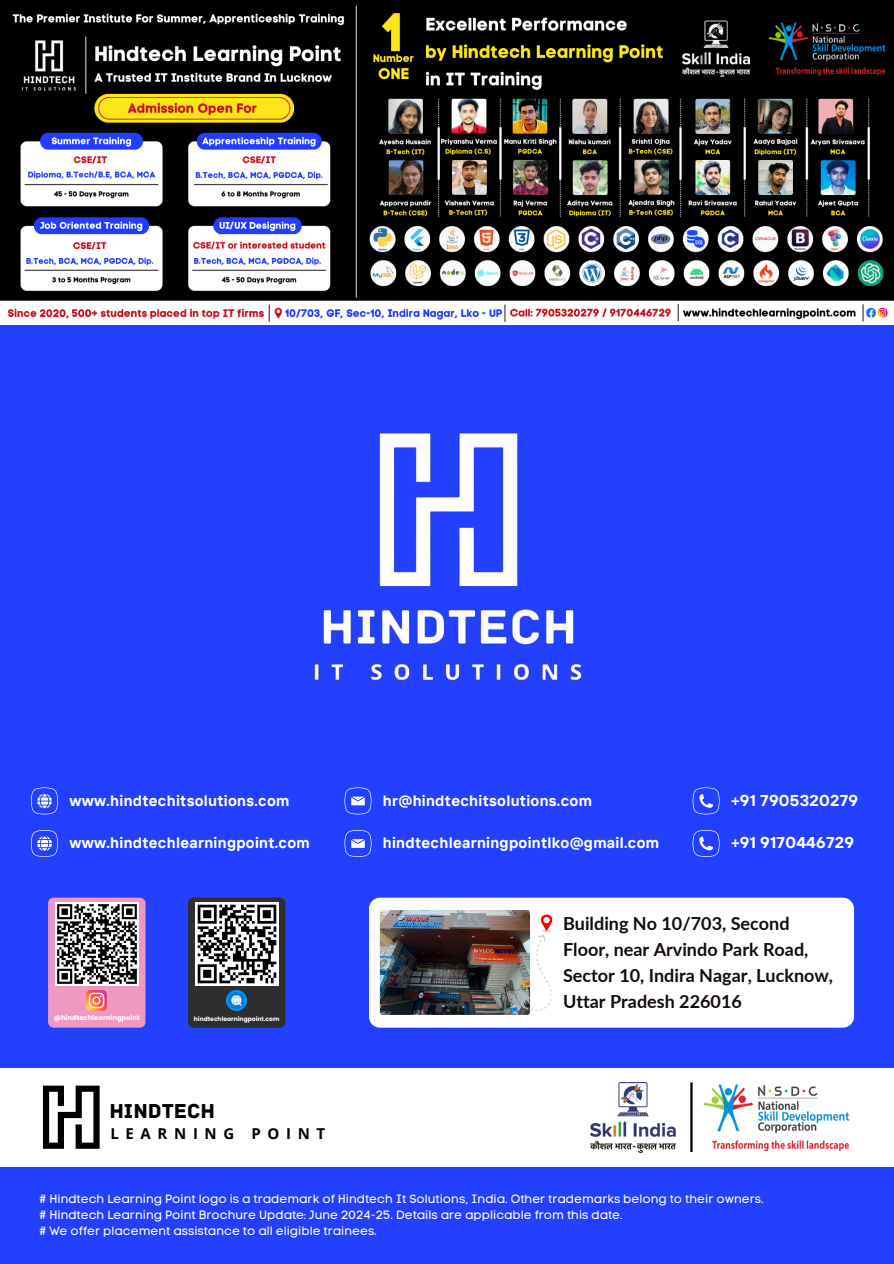
<style>
.page{position:relative;width:894px;height:1264px;background:#fff}
.page>*{position:absolute;margin:0;border:0;box-sizing:border-box;transform-origin:0 0}
.t1{font:21.3px "Archive";color:#000}
.t2{font:700 18px/25.8px "Lato";color:#140c0b}
.t3{font:700 15.6px "TT Interphases";letter-spacing:.02em;color:#fff}
.t4{font:700 15px "TT Interphases";letter-spacing:.02em;color:#fff}
.t5{font:700 15px "Open Sans";letter-spacing:.445em;color:#000}
.t6{font:12px/16px "Code Pro Normal LC";color:#fefafd}
.t7{font:700 6.75px "Poppins";color:#fff}
.t8{font:700 6px "Poppins";color:#fff}
</style>
<div class="page">
<div style="left:0;top:0;width:893px;height:1263px;background:#233fff"></div>
<div style="left:0;top:1068px;width:893px;height:98px;background:#fff"></div>
<img style="left:590px;top:1082px;width:85px;height:70px">
<img style="left:703px;top:1084px;width:147px;height:68px">
<hr style="left:690px;top:1082px;width:2px;height:69px;background:#000">
<svg style="left:43px;top:1085px;width:57px;height:63px"></svg>
<div style="left:369px;top:897px;width:484px;height:130px;background:#fff;border-radius:11px"></div>
<svg style="left:530px;top:914px;width:23px;height:97px"></svg>
<svg style="left:48px;top:897px;width:97px;height:130px;background:#eb9ac4"></svg>
<img style="left:55px;top:902px;width:83px;height:83px">
<img style="left:87px;top:990px;width:20px;height:20px">
<div style="left:188px;top:897px;width:97px;height:130px;background:#2e2e2e"></div>
<img style="left:195px;top:902px;width:83px;height:83px">
<img style="left:226px;top:990px;width:21px;height:20px">
<svg style="left:692px;top:787px;width:27px;height:27px"></svg>
<svg style="left:344px;top:830px;width:27px;height:27px"></svg>
<svg style="left:31px;top:787px;width:27px;height:27px"></svg>
<svg style="left:31px;top:830px;width:27px;height:27px"></svg>
<svg style="left:344px;top:787px;width:27px;height:27px"></svg>
<svg style="left:692px;top:830px;width:27px;height:27px"></svg>
<img style="left:380px;top:910px;width:150px;height:104px;border-radius:3px">
<img style="left:314px;top:432px;width:268px;height:249px">
<img style="left:0;top:0;width:893px;height:324px">
<p class="t4" style="left:69px;top:790px;width:221px">www.hindtechitsolutions.com</p>
<p class="t4" style="left:69px;top:833px;width:242px">www.hindtechlearningpoint.com</p>
<p class="t7" style="left:54px;top:1013px;width:87px">@hindtechlearningpoint</p>
<p class="t8" style="left:194px;top:1014px;width:87px">hindtechlearningpoint.com</p>
<h3 class="t1" style="left:109px;top:1098px;width:107px">HINDTECH</h3>
<p class="t5" style="left:110px;top:1122px;width:216px">LEARNING POINT</p>
<h4 class="t4" style="left:383px;top:790px;width:210px">hr@hindtechitsolutions.com</h4>
<p class="t4" style="left:383px;top:833px;width:278px">hindtechlearningpointlko@gmail.com</p>
<h4 class="t3" style="left:730px;top:790px;width:128px">+91 7905320279</h4>
<p class="t3" style="left:730px;top:832px;width:124px">+91 9170446729</p>
<h4 class="t2" style="left:563px;top:910px;width:271px">Building No 10/703, Second<br>Floor, near Arvindo Park Road,<br>Sector 10, Indira Nagar, Lucknow,<br>Uttar Pradesh 226016</h4>
<p class="t6" style="left:40px;top:1190px;width:725px"># Hindtech Learning Point logo is a trademark of Hindtech It Solutions, India. Other trademarks belong to their owners. # Hindtech Learning Point Brochure Update: June 2024-25. Details are applicable from this date.<br># We offer placement assistance to all eligible trainees.</p>
</div>
